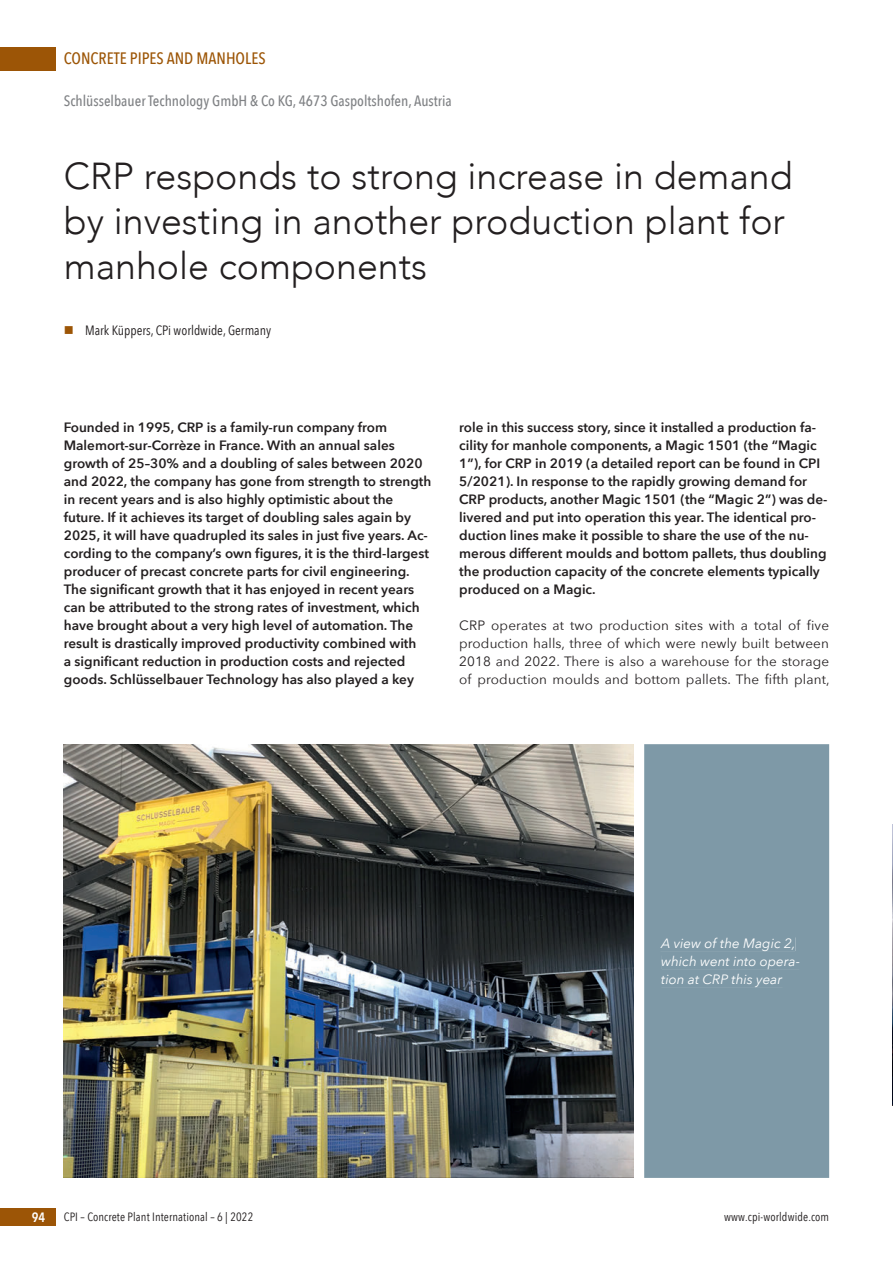
<style>
.page{position:relative;width:893px;height:1263px;background:#fff}
.page>*{position:absolute;margin:0;border:0;box-sizing:border-box;transform-origin:0 0}
.t1{font:300 37.5px/45px "Avenir";color:#231f20}
.t2{font:500 16.5px "Avenir Next Condensed";color:#9c5506}
.t3{font:500 15px "Avenir Next Condensed";color:#808285}
.t4{font:600 13.5px/18px "Avenir Next";color:#231f20}
.t5{font:13.5px/18px "Avenir Next";letter-spacing:.01em;color:#231f20;text-align:justify}
.t6{font:italic 13.5px/18px "Avenir Next";color:#fff}
.t7{font:13.5px "Avenir Next Condensed";color:#231f20}
.t8{font:600 13.5px "Avenir Next Condensed";color:#fff}
.t9{font:12px "Avenir Next Condensed";letter-spacing:.01em;color:#231f20}
.s1{color:#9c5506}
</style>
<div class="page">
<div style="left:0;top:47px;width:55px;height:23px;background:#9c5506"></div>
<div style="left:0;top:1208px;width:55px;height:18px;background:#9c5506"></div>
<img style="left:64px;top:744px;width:570px;height:434px">
<div style="left:644px;top:744px;width:185px;height:434px;background:#7e99a7"></div>
<div style="left:661px;top:937px;width:134px;height:14px;background:#7e99a7"></div>
<div style="left:662px;top:956px;width:137px;height:13px;background:#7e99a7"></div>
<div style="left:661px;top:974px;width:122px;height:13px;background:#7e99a7"></div>
<img style="left:892px;top:825px;width:1px;height:281px">
<p class="t2" style="left:64px;top:49px;width:203px">CONCRETE PIPES AND MANHOLES</p>
<p class="t3" style="left:64px;top:92px;width:389px">Schlüsselbauer Technology GmbH &amp; Co KG, 4673 Gaspoltshofen, Austria</p>
<h1 class="t1" style="left:64px;top:153px;width:730px">CRP responds to strong increase in demand by investing in another production plant for manhole components</h1>
<p class="t7" style="left:64px;top:319px;width:209px"><span class="s1">■</span> Mark Küppers, CPi worldwide, Germany</p>
<p class="t4" style="left:64px;top:418px;width:369px">Founded in 1995, CRP is a family-run company from Malemort-sur-Corrèze in France. With an annual sales growth of 25–30% and a doubling of sales between 2020 and 2022, the company has gone from strength to strength in recent years and is also highly optimistic about the future. If it achieves its target of doubling sales again by 2025, it will have quadrupled its sales in just five years. Ac&shy;cording to the company’s own figures, it is the third-largest producer of precast concrete parts for civil engineering.<br>The significant growth that it has enjoyed in recent years can be attributed to the strong rates of investment, which have brought about a very high level of automation. The result is drastically improved productivity combined with<br>a significant reduction in production costs and rejected goods. Schlüsselbauer Technology has also played a key</p>
<p class="t4" style="left:459px;top:418px;width:370px">role in this success story, since it installed a production fa&shy;cility for manhole components, a Magic 1501 (the “Magic 1”), for CRP in 2019 (a detailed report can be found in CPI 5/2021). In response to the rapidly growing demand for CRP products, another Magic 1501 (the “Magic 2”) was de&shy;livered and put into operation this year. The identical pro&shy;duction lines make it possible to share the use of the nu&shy;merous different moulds and bottom pallets, thus doubling the production capacity of the concrete elements typically produced on a Magic.</p>
<p class="t5" style="left:459px;top:616px;width:372px">CRP operates at two production sites with a total of five production halls, three of which were newly built between 2018 and 2022. There is also a warehouse for the storage of production moulds and bottom pallets. The fifth plant,</p>
<p class="t6" style="left:661px;top:933px;width:140px">A view of the Magic 2, which went into opera&shy;tion at CRP this year</p>
<p class="t8" style="left:32px;top:1206px;width:15px">94</p>
<p class="t9" style="left:64px;top:1207px;width:191px">CPI – Concrete Plant International – 6 | 2022</p>
<p class="t9" style="left:724px;top:1207px;width:107px">www.cpi-worldwide.com</p>
</div>
